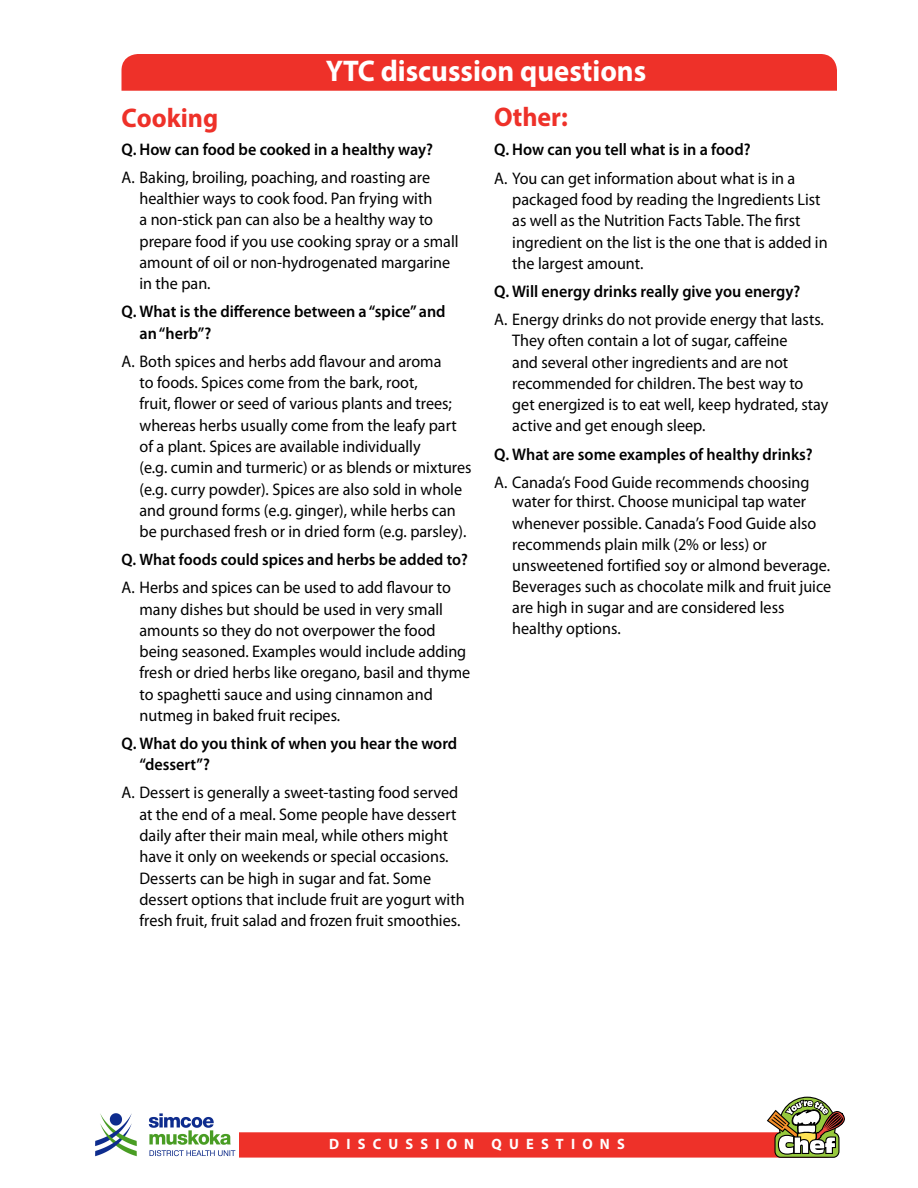
<style>
.page{position:relative;width:918px;height:1188px;background:#fff}
.page>*{position:absolute;margin:0;border:0;box-sizing:border-box;transform-origin:0 0}
.t1{font:700 30px "Myriad Pro";color:#fff;scale:.96 1}
.t2{font:700 27px "Myriad Pro";color:#ee3129;scale:.96 1}
.t3{font:16.8px/21.3px "Myriad Pro";color:#000;scale:.96 1}
.t4{font:600 16.8px/21.3px "Myriad Pro";color:#000;scale:.96 1}
.t5{font:600 16.5px "Myriad Pro";color:#000;scale:.96 1}
.t6{font:700 15px "Myriad Pro";letter-spacing:.5em;color:#fff;scale:.96 1}
</style>
<div class="page">
<div style="left:120px;top:1132px;width:717px;height:26px;background:#ee3129;border-radius:10px"></div>
<svg style="left:767px;top:1097px;width:78px;height:61px"></svg>
<div style="left:122px;top:54px;width:715px;height:37px;background:#ee3129"></div>
<img style="left:95px;top:1113px;width:143px;height:45px">
<h1 class="t1" style="left:326px;top:51px;width:335px">YTC discussion questions</h1>
<h2 class="t2" style="left:122px;top:100px;width:102px">Cooking</h2>
<p class="t4" style="left:122px;top:138px;width:326px">Q. How can food be cooked in a healthy way?</p>
<p class="t3" style="left:139px;top:166px;width:334px;text-indent:-18px">A. Baking, broiling, poaching, and roasting are healthier ways to cook food. Pan frying with<br>a non-stick pan can also be a healthy way to prepare food if you use cooking spray or a small amount of oil or non-hydrogenated margarine in the pan.</p>
<p class="t4" style="left:139px;top:301px;width:320px;text-indent:-18px">Q. What is the difference between a “spice” and an “herb”?</p>
<p class="t3" style="left:140px;top:350px;width:347px;text-indent:-18px">A. Both spices and herbs add flavour and aroma<br>to foods. Spices come from the bark, root,<br>fruit, flower or seed of various plants and trees; whereas herbs usually come from the leafy part of a plant. Spices are available individually<br>(e.g. cumin and turmeric) or as blends or mixtures (e.g. curry powder). Spices are also sold in whole and ground forms (e.g. ginger), while herbs can be purchased fresh or in dried form (e.g. parsley).</p>
<p class="t5" style="left:122px;top:549px;width:362px">Q. What foods could spices and herbs be added to?</p>
<p class="t3" style="left:139px;top:577px;width:346px;text-indent:-18px">A. Herbs and spices can be used to add flavour to many dishes but should be used in very small amounts so they do not overpower the food being seasoned. Examples would include adding fresh or dried herbs like oregano, basil and thyme to spaghetti sauce and using cinnamon and nutmeg in baked fruit recipes.</p>
<p class="t4" style="left:139px;top:732px;width:333px;text-indent:-18px">Q. What do you think of when you hear the word “dessert”?</p>
<p class="t3" style="left:139px;top:782px;width:340px;text-indent:-18px">A. Dessert is generally a sweet-tasting food served at the end of a meal. Some people have dessert daily after their main meal, while others might have it only on weekends or special occasions.<br>Desserts can be high in sugar and fat. Some dessert options that include fruit are yogurt with fresh fruit, fruit salad and frozen fruit smoothies.</p>
<h2 class="t2" style="left:494px;top:99px;width:78px">Other:</h2>
<p class="t4" style="left:494px;top:138px;width:269px">Q. How can you tell what is in a food?</p>
<p class="t3" style="left:512px;top:167px;width:330px;text-indent:-18px">A. You can get information about what is in a packaged food by reading the Ingredients List as well as the Nutrition Facts Table. The first ingredient on the list is the one that is added in the largest amount.</p>
<p class="t4" style="left:494px;top:280px;width:320px">Q. Will energy drinks really give you energy?</p>
<p class="t3" style="left:512px;top:308px;width:331px;text-indent:-18px">A. Energy drinks do not provide energy that lasts.<br>They often contain a lot of sugar, caffeine<br>and several other ingredients and are not recommended for children. The best way to get energized is to eat well, keep hydrated, stay active and get enough sleep.</p>
<p class="t4" style="left:494px;top:443px;width:333px">Q. What are some examples of healthy drinks?</p>
<p class="t3" style="left:512px;top:471px;width:334px;text-indent:-18px">A. Canada’s Food Guide recommends choosing water for thirst. Choose municipal tap water whenever possible. Canada’s Food Guide also recommends plain milk (2% or less) or unsweetened fortified soy or almond beverage.<br>Beverages such as chocolate milk and fruit juice are high in sugar and are considered less healthy options.</p>
<p class="t6" style="left:329px;top:1135px;width:309px">DISCUSSION QUESTIONS</p>
</div>
